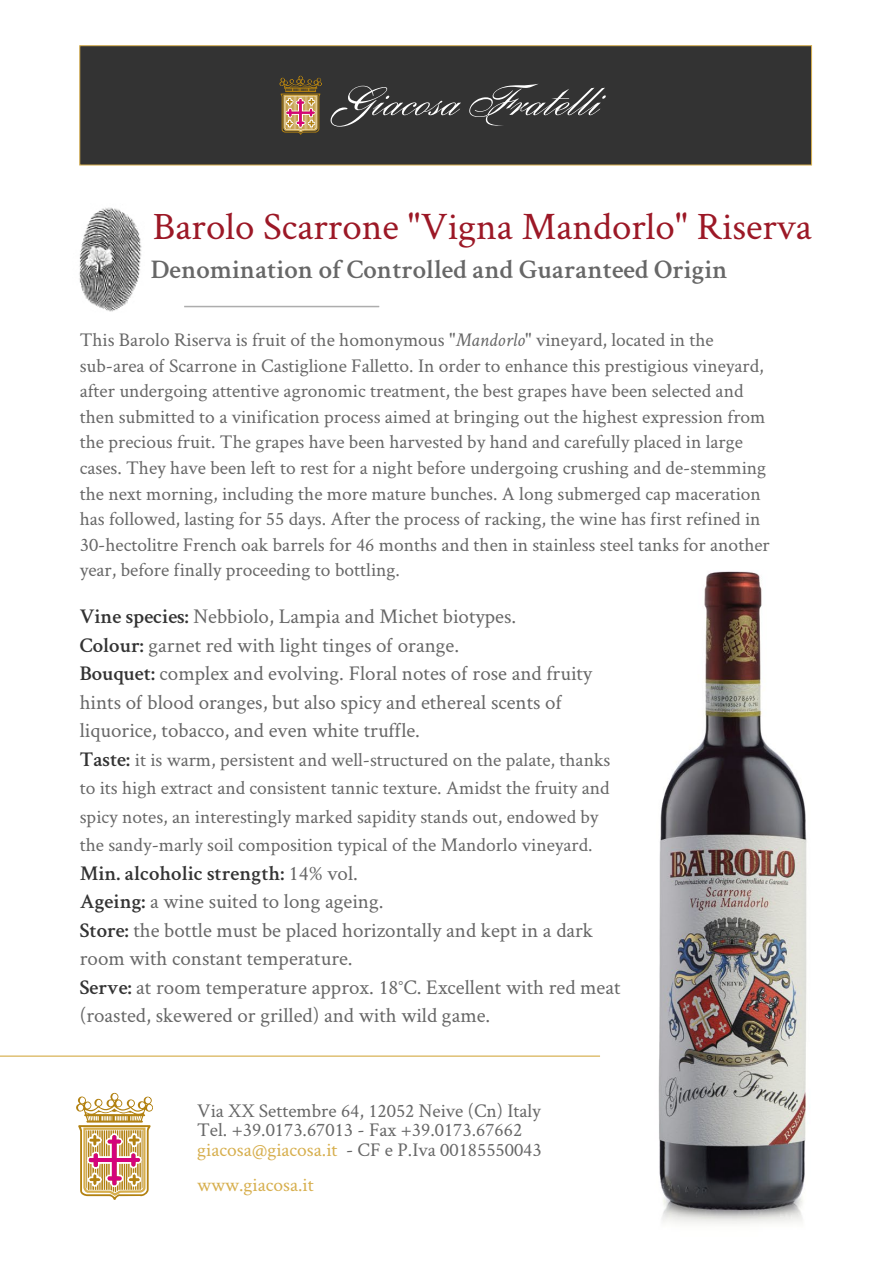
<style>
.page{position:relative;width:893px;height:1263px;background:#fff}
.page>*{position:absolute;margin:0;border:0;box-sizing:border-box;transform-origin:0 0}
.t1{font:39px "Crimson";color:#9c1826}
.t2{font:600 27px "Crimson";color:#676767}
.t3{font:21px/28.5px "Crimson";color:#676767}
.t4{font:19.5px/25.5px "Crimson";color:#676767}
.t5{font:19.5px "Crimson";color:#d7af4e}
.s1{font-style:italic}
.s2{font-weight:600;color:#333}
.s3{font-weight:600;font-size:21px;color:#333}
.s4{color:#d7af4e}
</style>
<div class="page">
<img style="left:658px;top:571px;width:149px;height:653px">
<img style="left:79px;top:207px;width:63px;height:105px">
<hr style="left:184px;top:306px;width:195px;height:1px;background:#adadad">
<div style="left:80px;top:46px;width:732px;height:119px;background:#333"></div>
<svg style="left:330px;top:86px;width:131px;height:41px"></svg>
<svg style="left:469px;top:84px;width:137px;height:42px"></svg>
<svg style="left:279px;top:76px;width:43px;height:59px"></svg>
<svg style="left:76px;top:1093px;width:77px;height:107px"></svg>
<hr style="left:0;top:1055px;width:600px;height:2px;background:#d7af4f">
<h1 class="t1" style="left:153px;top:200px;width:660px">Barolo Scarrone "Vigna Mandorlo" Riserva</h1>
<h2 class="t2" style="left:151px;top:250px;width:578px">Denomination of Controlled and Guaranteed Origin</h2>
<p class="t4" style="left:80px;top:327px;width:692px">This Barolo Riserva is fruit of the homonymous "<span class="s1">Mandorlo</span>" vineyard, located in the sub-area of Scarrone in Castiglione Falletto. In order to enhance this prestigious vineyard, after undergoing attentive agronomic treatment, the best grapes have been selected and then submitted to a vinification process aimed at bringing out the highest expression from the precious fruit. The grapes have been harvested by hand and carefully placed in large cases. They have been left to rest for a night before undergoing crushing and de-stemming the next morning, including the more mature bunches. A long submerged cap maceration has followed, lasting for 55 days. After the process of racking, the wine has first refined in 30-hectolitre French oak barrels for 46 months and then in stainless steel tanks for another year, before finally proceeding to bottling.</p>
<p class="t3" style="left:80px;top:601px;width:514px"><span class="s2">Vine species:</span> Nebbiolo, Lampia and Michet biotypes.<br><span class="s2">Colour:</span> garnet red with light tinges of orange.<br><span class="s2">Bouquet:</span> complex and evolving. Floral notes of rose and fruity hints of blood oranges, but also spicy and ethereal scents of liquorice, tobacco, and even white truffle.</p>
<p class="t4" style="left:80px;top:744px;width:532px;line-height:28.5px"><span class="s3">Taste:</span> it is warm, persistent and well-structured on the palate, thanks to its high extract and consistent tannic texture. Amidst the fruity and spicy notes, an interestingly marked sapidity stands out, endowed by the sandy-marly soil composition typical of the Mandorlo vineyard.</p>
<p class="t3" style="left:80px;top:858px;width:542px"><span class="s2">Min. alcoholic strength:</span> 14% vol.<br><span class="s2">Ageing:</span> a wine suited to long ageing.<br><span class="s2">Store:</span> the bottle must be placed horizontally and kept in a dark room with constant temperature.<br><span class="s2">Serve:</span> at room temperature approx. 18°C. Excellent with red meat (roasted, skewered or grilled) and with wild game.</p>
<p class="t4" style="left:197px;top:1100px;width:346px;line-height:19.5px">Via XX Settembre 64, 12052 Neive (Cn) Italy<br>Tel. +39.0173.67013 - Fax +39.0173.67662 <span class="s4">giacosa@giacosa.it</span> - CF e P.Iva 00185550043</p>
<p class="t5" style="left:197px;top:1172px;width:118px">www.giacosa.it</p>
</div>
